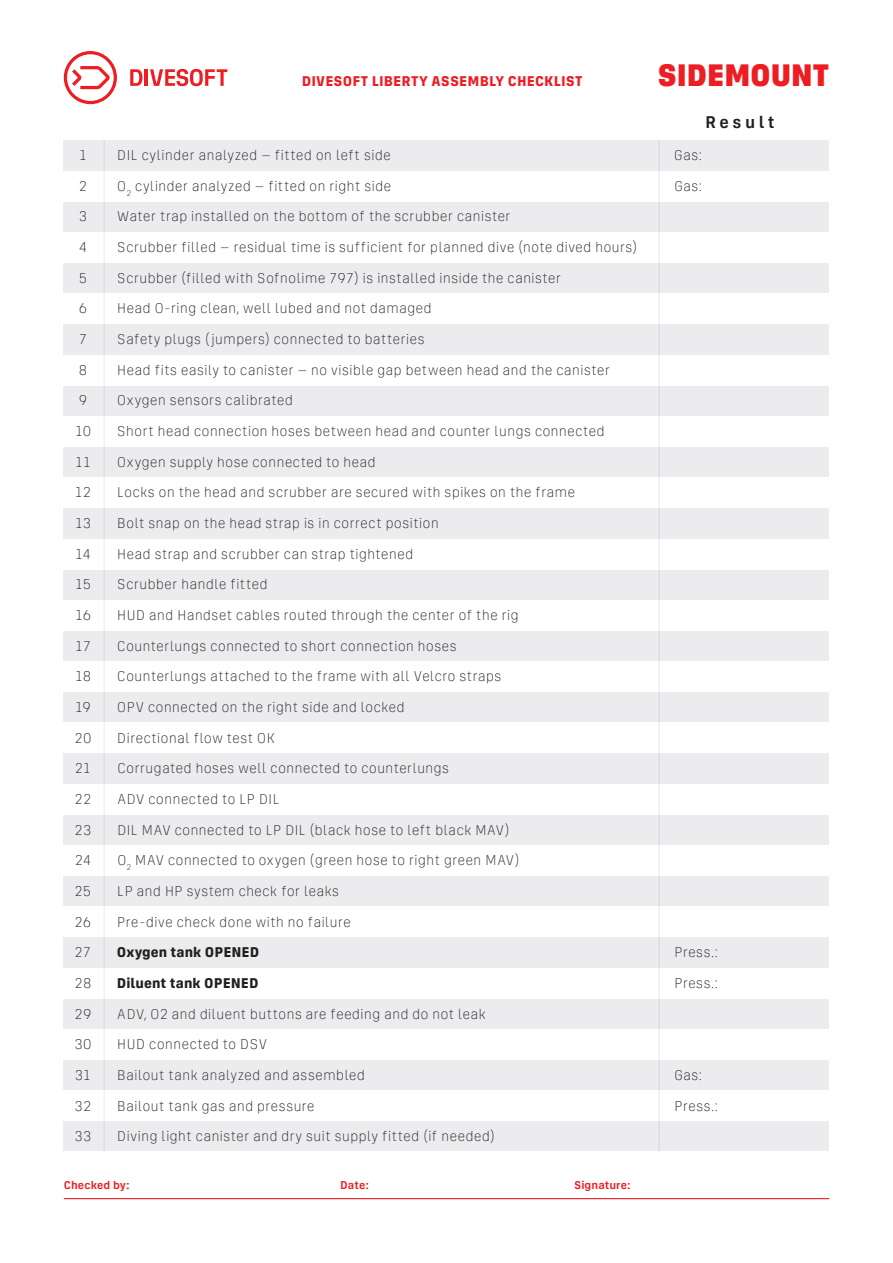
<style>
.page{position:relative;width:893px;height:1263px;background:#fff}
.page>*{position:absolute;margin:0;border:0;box-sizing:border-box;transform-origin:0 0}
.t1{font:900 33px "Corridor";letter-spacing:-.015em;color:#ee1d23}
.t2{font:600 18px "Corridor";letter-spacing:.19em;color:#231f20}
.t3{font:300 15px "Corridor";letter-spacing:-.005em;color:#231f20}
.t4{font:700 15px "Corridor";color:#231f20}
.t5{font:700 15px "Corridor";letter-spacing:.005em;color:#ee1d23}
.t6{font:600 12px "Corridor";letter-spacing:.005em;color:#ee1d23}
</style>
<div class="page">
<div style="left:64px;top:140px;width:765px;height:31px;background:#ececee"></div>
<div style="left:64px;top:631px;width:765px;height:30px;background:#ececee"></div>
<div style="left:64px;top:385px;width:765px;height:31px;background:#ececee"></div>
<div style="left:64px;top:876px;width:765px;height:30px;background:#ececee"></div>
<div style="left:64px;top:263px;width:765px;height:31px;background:#ececee"></div>
<div style="left:64px;top:753px;width:765px;height:31px;background:#ececee"></div>
<div style="left:64px;top:508px;width:765px;height:31px;background:#ececee"></div>
<div style="left:64px;top:998px;width:765px;height:31px;background:#ececee"></div>
<div style="left:64px;top:202px;width:765px;height:30px;background:#ececee"></div>
<div style="left:64px;top:692px;width:765px;height:30px;background:#ececee"></div>
<div style="left:64px;top:447px;width:765px;height:30px;background:#ececee"></div>
<div style="left:64px;top:937px;width:765px;height:31px;background:#ececee"></div>
<div style="left:64px;top:324px;width:765px;height:31px;background:#ececee"></div>
<div style="left:64px;top:814px;width:765px;height:31px;background:#ececee"></div>
<div style="left:64px;top:569px;width:765px;height:31px;background:#ececee"></div>
<div style="left:64px;top:1059px;width:765px;height:31px;background:#ececee"></div>
<div style="left:64px;top:1121px;width:765px;height:30px;background:#ececee"></div>
<hr style="left:104px;top:140px;width:1px;height:1011px;background:#ececee">
<hr style="left:658px;top:140px;width:2px;height:1011px;background:#ececee">
<hr style="left:64px;top:1198px;width:765px;height:1px;background:#ee1d23">
<svg style="left:130px;top:69px;width:12px;height:17px"></svg>
<hr style="left:145px;top:69px;width:3px;height:17px;background:#ee1d23">
<svg style="left:150px;top:69px;width:77px;height:17px"></svg>
<svg style="left:64px;top:51px;width:53px;height:53px"></svg>
<p class="t5" style="left:302px;top:73px;width:282px">DIVESOFT LIBERTY ASSEMBLY CHECKLIST</p>
<h1 class="t1" style="left:657px;top:57px;width:174px">SIDEMOUNT</h1>
<p class="t2" style="left:705px;top:112px;width:71px">Result</p>
<p class="t3" style="left:79px;top:147px;width:10px">1</p>
<p class="t3" style="left:117px;top:147px;width:276px">DIL cylinder analyzed – fitted on left side</p>
<p class="t3" style="left:674px;top:147px;width:30px">Gas:</p>
<p class="t3" style="left:79px;top:178px;width:10px">2</p>
<p class="t3" style="left:117px;top:178px;width:276px">O<sub>2</sub> cylinder analyzed – fitted on right side</p>
<p class="t3" style="left:674px;top:178px;width:30px">Gas:</p>
<p class="t3" style="left:79px;top:208px;width:10px">3</p>
<p class="t3" style="left:117px;top:208px;width:395px">Water trap installed on the bottom of the scrubber canister</p>
<p class="t3" style="left:79px;top:239px;width:10px">4</p>
<p class="t3" style="left:117px;top:239px;width:522px">Scrubber filled – residual time is sufficient for planned dive (note dived hours)</p>
<p class="t3" style="left:79px;top:269px;width:10px">5</p>
<p class="t3" style="left:117px;top:269px;width:446px">Scrubber (filled with Sofnolime 797) is installed inside the canister</p>
<p class="t3" style="left:79px;top:300px;width:10px">6</p>
<p class="t3" style="left:117px;top:300px;width:316px">Head O-ring clean, well lubed and not damaged</p>
<p class="t3" style="left:79px;top:331px;width:10px">7</p>
<p class="t3" style="left:117px;top:331px;width:309px">Safety plugs (jumpers) connected to batteries</p>
<p class="t3" style="left:79px;top:361px;width:10px">8</p>
<p class="t3" style="left:117px;top:361px;width:495px">Head fits easily to canister – no visible gap between head and the canister</p>
<p class="t3" style="left:79px;top:392px;width:10px">9</p>
<p class="t3" style="left:117px;top:392px;width:178px">Oxygen sensors calibrated</p>
<p class="t3" style="left:75px;top:423px;width:18px">10</p>
<p class="t3" style="left:117px;top:423px;width:489px">Short head connection hoses between head and counter lungs connected</p>
<p class="t3" style="left:75px;top:453px;width:18px">11</p>
<p class="t3" style="left:117px;top:453px;width:260px">Oxygen supply hose connected to head</p>
<p class="t3" style="left:75px;top:484px;width:18px">12</p>
<p class="t3" style="left:117px;top:484px;width:460px">Locks on the head and scrubber are secured with spikes on the frame</p>
<p class="t3" style="left:75px;top:515px;width:18px">13</p>
<p class="t3" style="left:117px;top:515px;width:324px">Bolt snap on the head strap is in correct position</p>
<p class="t3" style="left:75px;top:545px;width:18px">14</p>
<p class="t3" style="left:117px;top:545px;width:298px">Head strap and scrubber can strap tightened</p>
<p class="t3" style="left:75px;top:576px;width:18px">15</p>
<p class="t3" style="left:117px;top:576px;width:152px">Scrubber handle fitted</p>
<p class="t3" style="left:75px;top:607px;width:18px">16</p>
<p class="t3" style="left:117px;top:607px;width:403px">HUD and Handset cables routed through the center of the rig</p>
<p class="t3" style="left:75px;top:637px;width:18px">17</p>
<p class="t3" style="left:117px;top:637px;width:341px">Counterlungs connected to short connection hoses</p>
<p class="t3" style="left:75px;top:668px;width:18px">18</p>
<p class="t3" style="left:117px;top:668px;width:386px">Counterlungs attached to the frame with all Velcro straps</p>
<p class="t3" style="left:75px;top:699px;width:18px">19</p>
<p class="t3" style="left:117px;top:699px;width:289px">OPV connected on the right side and locked</p>
<p class="t3" style="left:74px;top:729px;width:19px">20</p>
<p class="t3" style="left:117px;top:729px;width:160px">Directional flow test OK</p>
<p class="t3" style="left:75px;top:760px;width:18px">21</p>
<p class="t3" style="left:117px;top:760px;width:334px">Corrugated hoses well connected to counterlungs</p>
<p class="t3" style="left:75px;top:791px;width:18px">22</p>
<p class="t3" style="left:117px;top:791px;width:164px">ADV connected to LP DIL</p>
<p class="t3" style="left:75px;top:821px;width:18px">23</p>
<p class="t3" style="left:117px;top:821px;width:394px">DIL MAV connected to LP DIL (black hose to left black MAV)</p>
<p class="t3" style="left:75px;top:852px;width:18px">24</p>
<p class="t3" style="left:117px;top:852px;width:404px">O<sub>2</sub> MAV connected to oxygen (green hose to right green MAV)</p>
<p class="t3" style="left:75px;top:883px;width:18px">25</p>
<p class="t3" style="left:117px;top:883px;width:224px">LP and HP system check for leaks</p>
<p class="t3" style="left:75px;top:913px;width:18px">26</p>
<p class="t3" style="left:117px;top:913px;width:236px">Pre-dive check done with no failure</p>
<p class="t3" style="left:75px;top:944px;width:18px">27</p>
<p class="t4" style="left:117px;top:944px;width:144px">Oxygen tank OPENED</p>
<p class="t3" style="left:674px;top:944px;width:46px">Press.:</p>
<p class="t3" style="left:74px;top:975px;width:18px">28</p>
<p class="t4" style="left:117px;top:975px;width:143px">Diluent tank OPENED</p>
<p class="t3" style="left:674px;top:975px;width:46px">Press.:</p>
<p class="t3" style="left:74px;top:1005px;width:19px">29</p>
<p class="t3" style="left:117px;top:1005px;width:371px">ADV, O2 and diluent buttons are feeding and do not leak</p>
<p class="t3" style="left:74px;top:1036px;width:19px">30</p>
<p class="t3" style="left:117px;top:1036px;width:152px">HUD connected to DSV</p>
<p class="t3" style="left:75px;top:1067px;width:18px">31</p>
<p class="t3" style="left:117px;top:1067px;width:250px">Bailout tank analyzed and assembled</p>
<p class="t3" style="left:674px;top:1067px;width:30px">Gas:</p>
<p class="t3" style="left:75px;top:1097px;width:18px">32</p>
<p class="t3" style="left:117px;top:1097px;width:199px">Bailout tank gas and pressure</p>
<p class="t3" style="left:674px;top:1097px;width:46px">Press.:</p>
<p class="t3" style="left:74px;top:1128px;width:19px">33</p>
<p class="t3" style="left:117px;top:1128px;width:379px">Diving light canister and dry suit supply fitted (if needed)</p>
<p class="t6" style="left:64px;top:1178px;width:67px">Checked by:</p>
<p class="t6" style="left:340px;top:1178px;width:30px">Date:</p>
<p class="t6" style="left:574px;top:1178px;width:58px">Signature:</p>
</div>
